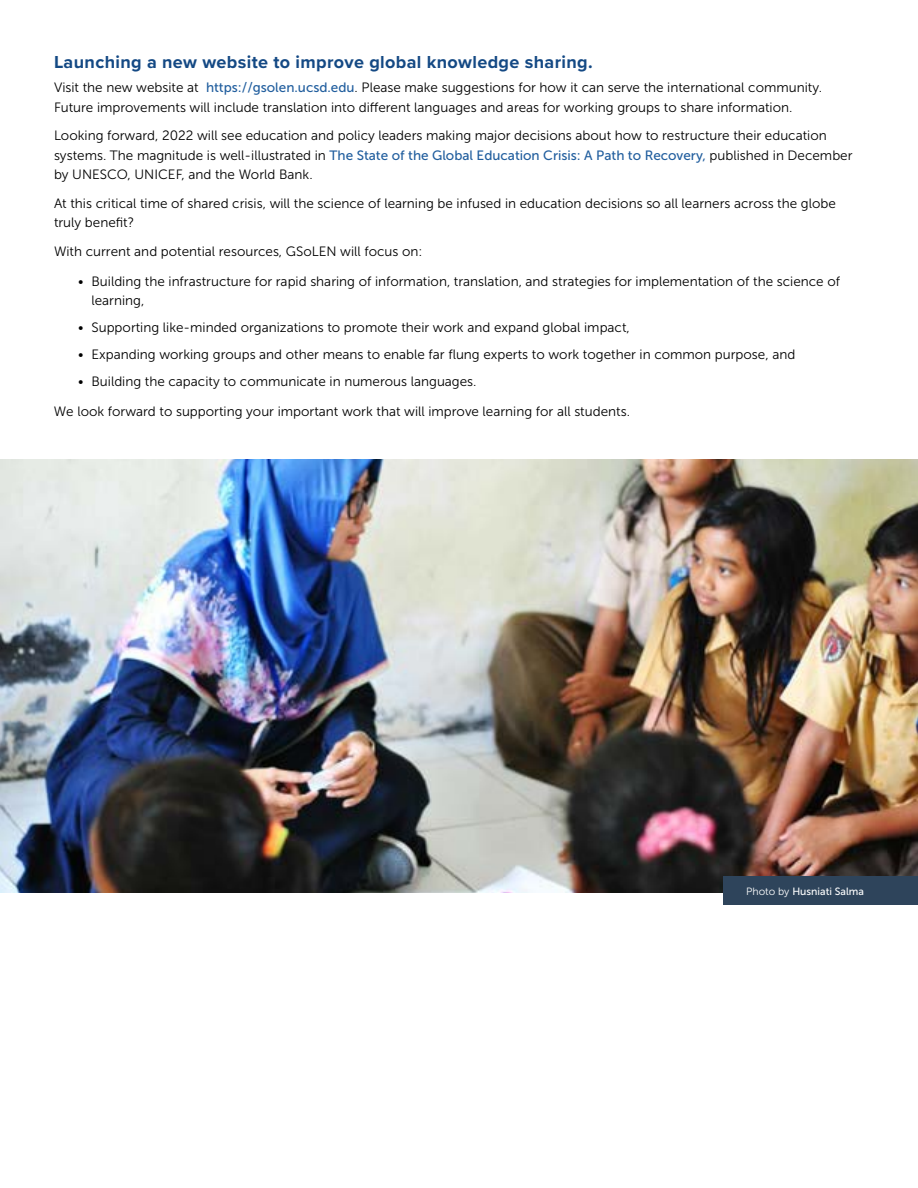
<style>
.page{position:relative;width:918px;height:1188px;background:#fff}
.page>*{position:absolute;margin:0;border:0;box-sizing:border-box;transform-origin:0 0}
.t1{font:700 18px "Proxima Nova";letter-spacing:.02em;color:#144984}
.t2{font:13.5px/19.5px "Museo Sans 300";color:#000}
.t3{font:10.5px "Museo Sans 500";color:#fff}
.s1{font-family:"Museo Sans 500";color:#215e9e}
.s2{font-family:"Museo Sans 300"}
</style>
<div class="page">
<img style="left:0;top:459px;width:918px;height:434px">
<div style="left:724px;top:877px;width:194px;height:28px;background:#2e445b"></div>
<h1 class="t1" style="left:54px;top:49px;width:540px">Launching a new website to improve global knowledge sharing.</h1>
<p class="t2" style="left:54px;top:78px;width:770px">Visit the new website at <span class="s1">https://gsolen.ucsd.edu</span>. Please make suggestions for how it can serve the international community.<br>Future improvements will include translation into different languages and areas for working groups to share information.</p>
<p class="t2" style="left:54px;top:126px;width:800px">Looking forward, 2022 will see education and policy leaders making major decisions about how to restructure their education systems. The magnitude is well-illustrated in <span class="s1">The State of the Global Education Crisis: A Path to Recovery,</span> published in December by UNESCO, UNICEF, and the World Bank.</p>
<p class="t2" style="left:54px;top:193px;width:783px">At this critical time of shared crisis, will the science of learning be infused in education decisions so all learners across the globe truly benefit?</p>
<p class="t2" style="left:54px;top:241px;width:370px">With current and potential resources, GSoLEN will focus on:</p>
<p class="t2" style="left:92px;top:271px;width:750px;text-indent:-14px">• Building the infrastructure for rapid sharing of information, translation, and strategies for implementation of the science of learning,</p>
<p class="t2" style="left:78px;top:318px;width:553px">• Supporting like-minded organizations to promote their work and expand global impact,</p>
<p class="t2" style="left:78px;top:345px;width:719px">• Expanding working groups and other means to enable far flung experts to work together in common purpose, and</p>
<p class="t2" style="left:78px;top:372px;width:400px">• Building the capacity to communicate in numerous languages.</p>
<p class="t2" style="left:54px;top:402px;width:578px">We look forward to supporting your important work that will improve learning for all students.</p>
<p class="t3" style="left:746px;top:886px;width:119px"><span class="s2">Photo by</span> Husniati Salma</p>
</div>
